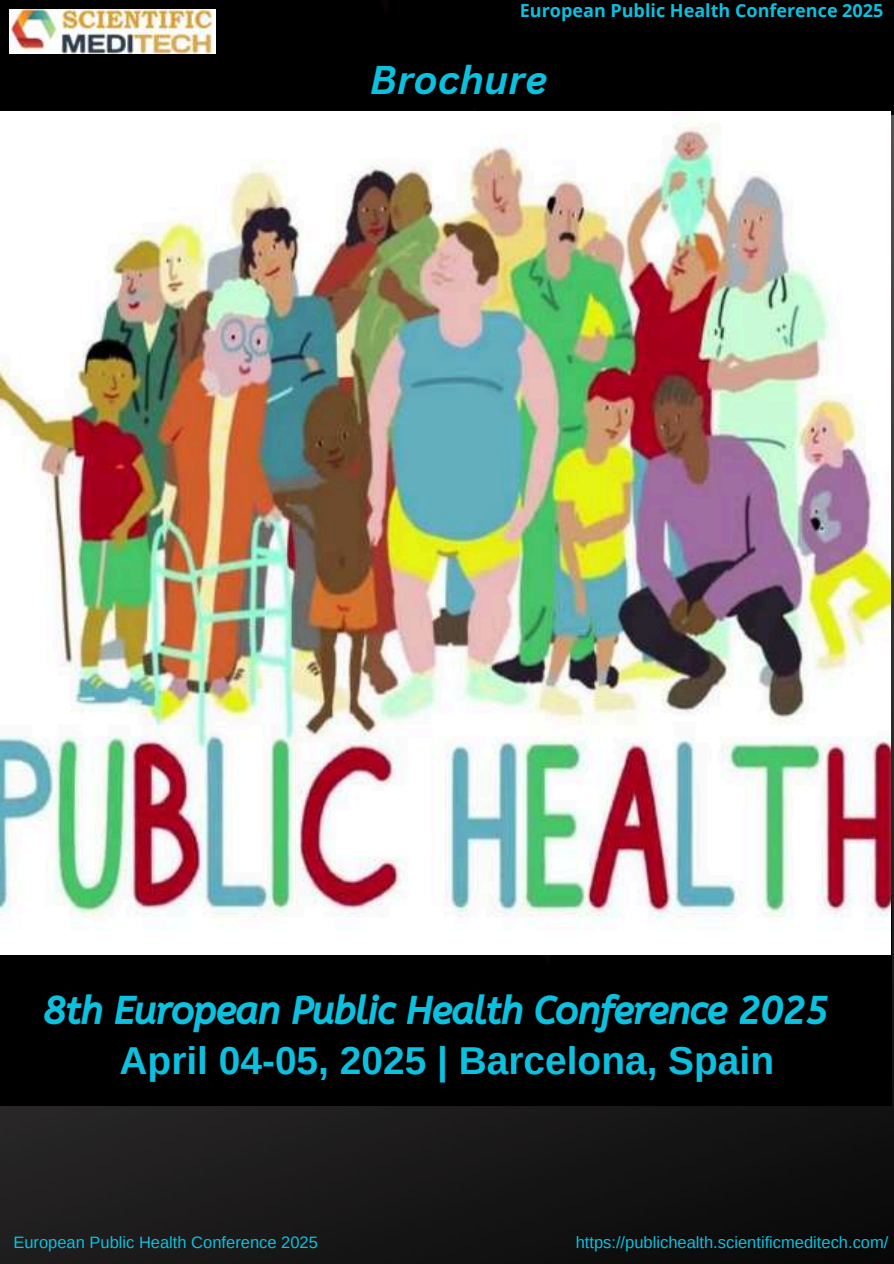
<style>
.page{position:relative;width:894px;height:1264px;background:#fff}
.page>*{position:absolute;margin:0;border:0;box-sizing:border-box;transform-origin:0 0}
.t1{font:italic 700 39px "Canva Sans";color:#0cc0df}
.t2{font:700 38.85px "Arimo";color:#0cc0df}
.t3{font:37.5px "CA Generated";color:#0cc0df}
.t4{font:700 18px "Open Sans";color:#0cc0df}
.t5{font:16.5px "Arimo";color:#0cc0df}
</style>
<div class="page">
<img style="left:0;top:0;width:893px;height:1263px">
<div style="left:0;top:895px;width:891px;height:210px;background:#000"></div>
<div style="left:0;top:0;width:892px;height:115px;background:#000"></div>
<img style="left:9px;top:9px;width:206px;height:44px">
<img style="left:0;top:112px;width:890px;height:842px">
<p class="t4" style="left:519px;top:-2px;width:365px">European Public Health Conference 2025</p>
<h1 class="t1" style="left:369px;top:52px;width:179px">Brochure</h1>
<h3 class="t3" style="left:44px;top:988px;width:786px">8th European Public Health Conference 2025</h3>
<h2 class="t2" style="left:119px;top:1038px;width:655px">April 04-05, 2025 | Barcelona, Spain</h2>
<p class="t5" style="left:13px;top:1232px;width:306px">European Public Health Conference 2025</p>
<p class="t5" style="left:575px;top:1232px;width:314px">https://publichealth.scientificmeditech.com/</p>
</div>
